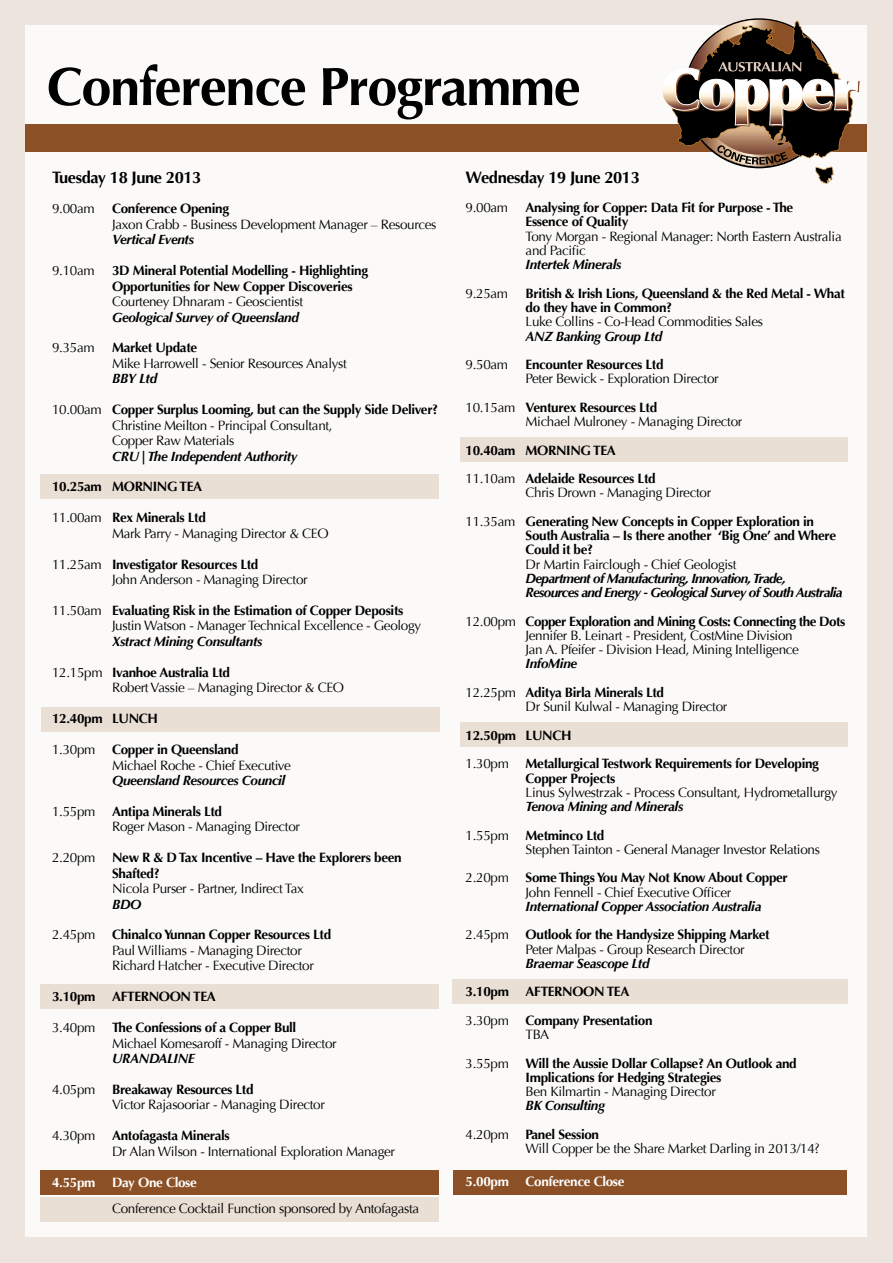
<style>
.page{position:relative;width:893px;height:1263px;background:#ede4dd}
.page>*{position:absolute;margin:0;border:0;box-sizing:border-box;transform-origin:0 0}
.t1{font:700 54px "Optima";letter-spacing:-.025em;color:#000}
.t2{font:700 16.5px "Optima";letter-spacing:-.025em;color:#000}
.t3{font:13.5px/15.5px "Optima";letter-spacing:-.025em;color:#000}
.t4{font:700 13.5px/28.5px "Optima";letter-spacing:-.025em;color:#000}
.t5{font:italic 700 13.5px/28.5px "Optima";letter-spacing:-.025em;color:#000}
.t6{font:italic 700 13.5px/14.2px "Optima";letter-spacing:-.05em;color:#000}
.t7{font:700 13.5px "Optima";letter-spacing:-.025em;color:#fff}
.s1{font-weight:700}
.s2{font-weight:400}
.s3{font-style:italic}
.s4{font-weight:400;font-style:normal}
.s5{font-style:normal}
</style>
<div class="page">
<div style="left:26px;top:26px;width:841px;height:1211px;background:#fff"></div>
<div style="left:40px;top:1197px;width:399px;height:24px;background:#eadfd5"></div>
<div style="left:41px;top:475px;width:398px;height:24px;background:#eadfd5"></div>
<div style="left:26px;top:124px;width:841px;height:27px;background:#8c5027"></div>
<svg style="left:661px;top:18px;width:199px;height:166px"></svg>
<div style="left:42px;top:707px;width:398px;height:24px;background:#eadfd5"></div>
<div style="left:41px;top:984px;width:398px;height:25px;background:#eadfd5"></div>
<div style="left:40px;top:1170px;width:399px;height:25px;background:#8c5027"></div>
<div style="left:460px;top:437px;width:388px;height:24px;background:#eadfd5"></div>
<div style="left:460px;top:722px;width:388px;height:24px;background:#eadfd5"></div>
<div style="left:452px;top:979px;width:396px;height:24px;background:#eadfd5"></div>
<div style="left:453px;top:1170px;width:393px;height:24px;background:#8c5027"></div>
<h1 class="t1" style="left:47px;top:55px;width:535px">Conference Programme</h1>
<p class="t2" style="left:52px;top:168px;width:151px">Tuesday 18 June 2013</p>
<p class="t3" style="left:52px;top:201px;width:44px">9.00am</p>
<p class="t4" style="left:112px;top:195px;width:119px">Conference Opening</p>
<p class="t3" style="left:112px;top:217px;width:326px">Jaxon Crabb - Business Development Manager – Resources</p>
<p class="t5" style="left:112px;top:226px;width:83px">Vertical Events</p>
<p class="t3" style="left:52px;top:263px;width:44px">9.10am</p>
<p class="t4" style="left:112px;top:263px;width:257px;line-height:15.5px">3D Mineral Potential Modelling - Highlighting<br>Opportunities for New Copper Discoveries</p>
<p class="t3" style="left:112px;top:294px;width:193px">Courteney Dhnaram - Geoscientist</p>
<p class="t5" style="left:112px;top:303px;width:188px">Geological Survey of Queensland</p>
<p class="t3" style="left:52px;top:340px;width:44px">9.35am</p>
<p class="t4" style="left:112px;top:334px;width:87px">Market Update</p>
<p class="t3" style="left:112px;top:356px;width:236px">Mike Harrowell - Senior Resources Analyst</p>
<p class="t5" style="left:112px;top:365px;width:47px">BBY Ltd</p>
<p class="t3" style="left:112px;top:402px;width:328px;text-indent:-60px">10.00am <span class="s1">Copper Surplus Looming, but can the Supply Side Deliver?<br></span>Christine Meilton - Principal Consultant,<br>Copper Raw Materials</p>
<p class="t5" style="left:112px;top:442px;width:187px">CRU | The Independent Authority</p>
<p class="t4" style="left:52px;top:473px;width:152px">10.25am MORNING TEA</p>
<p class="t3" style="left:112px;top:510px;width:218px;text-indent:-60px">11.00am <span class="s1">Rex Minerals Ltd<br></span>Mark Parry - Managing Director &amp; CEO</p>
<p class="t3" style="left:112px;top:557px;width:197px;text-indent:-60px">11.25am <span class="s1">Investigator Resources Ltd<br></span>John Anderson - Managing Director</p>
<p class="t3" style="left:112px;top:603px;width:311px;text-indent:-60px">11.50am <span class="s1">Evaluating Risk in the Estimation of Copper Deposits<br></span>Justin Watson - Manager Technical Excellence - Geology</p>
<p class="t5" style="left:112px;top:627px;width:152px">Xstract Mining Consultants</p>
<p class="t3" style="left:112px;top:665px;width:233px;text-indent:-60px">12.15pm <span class="s1">Ivanhoe Australia Ltd<br></span>Robert Vassie – Managing Director &amp; CEO</p>
<p class="t4" style="left:52px;top:704px;width:107px">12.40pm LUNCH</p>
<p class="t3" style="left:112px;top:742px;width:180px;text-indent:-60px">1.30pm <span class="s1">Copper in Queensland<br></span>Michael Roche - Chief Executive</p>
<p class="t5" style="left:112px;top:766px;width:175px">Queensland Resources Council</p>
<p class="t3" style="left:112px;top:804px;width:189px;text-indent:-60px">1.55pm <span class="s1">Antipa Minerals Ltd<br></span>Roger Mason - Managing Director</p>
<p class="t4" style="left:112px;top:850px;width:291px;line-height:15.5px;text-indent:-60px"><span class="s2">2.20pm</span> New R &amp; D Tax Incentive – Have the Explorers been<br>Shafted?</p>
<p class="t3" style="left:112px;top:881px;width:193px">Nicola Purser - Partner, Indirect Tax</p>
<p class="t5" style="left:112px;top:890px;width:31px">BDO</p>
<p class="t3" style="left:112px;top:927px;width:221px;text-indent:-60px">2.45pm <span class="s1">Chinalco Yunnan Copper Resources Ltd<br></span>Paul Williams - Managing Director<br>Richard Hatcher - Executive Director</p>
<p class="t4" style="left:52px;top:982px;width:165px">3.10pm AFTERNOON TEA</p>
<p class="t3" style="left:112px;top:1020px;width:226px;text-indent:-60px">3.40pm <span class="s1">The Confessions of a Copper Bull<br></span>Michael Komesaroff - Managing Director</p>
<p class="t5" style="left:112px;top:1044px;width:84px">URANDALINE</p>
<p class="t3" style="left:112px;top:1082px;width:214px;text-indent:-60px">4.05pm <span class="s1">Breakaway Resources Ltd<br></span>Victor Rajasooriar - Managing Director</p>
<p class="t3" style="left:112px;top:1128px;width:284px;text-indent:-60px">4.30pm <span class="s1">Antofagasta Minerals<br></span>Dr Alan Wilson - International Exploration Manager</p>
<p class="t7" style="left:52px;top:1174px;width:146px">4.55pm Day One Close</p>
<p class="t3" style="left:112px;top:1200px;width:309px">Conference Cocktail Function sponsored by Antofagasta</p>
<p class="t2" style="left:466px;top:168px;width:176px">Wednesday 19 June 2013</p>
<p class="t3" style="left:466px;top:200px;width:44px">9.00am</p>
<p class="t4" style="left:526px;top:201px;width:269px;line-height:14.2px">Analysing for Copper: Data Fit for Purpose - The<br>Essence of Quality</p>
<p class="t3" style="left:526px;top:229px;width:318px;line-height:14.2px">Tony Morgan - Regional Manager: North Eastern Australia and Pacific</p>
<p class="t5" style="left:526px;top:250px;width:97px">Intertek Minerals</p>
<p class="t3" style="left:466px;top:286px;width:44px">9.25am</p>
<p class="t4" style="left:526px;top:286px;width:321px;line-height:14.2px">British &amp; Irish Lions, Queensland &amp; the Red Metal - What do they have in Common?</p>
<p class="t3" style="left:526px;top:314px;width:239px">Luke Collins - Co-Head Commodities Sales</p>
<p class="t5" style="left:526px;top:322px;width:138px">ANZ Banking Group Ltd</p>
<p class="t3" style="left:466px;top:357px;width:44px">9.50am</p>
<p class="t4" style="left:526px;top:350px;width:139px">Encounter Resources Ltd</p>
<p class="t3" style="left:466px;top:365px;width:255px;line-height:28.5px;text-indent:60px">Peter Bewick - Exploration Director<br>10.15am <span class="s1">Venturex Resources Ltd</span></p>
<p class="t3" style="left:526px;top:414px;width:218px">Michael Mulroney - Managing Director</p>
<p class="t4" style="left:466px;top:436px;width:192px">10.40am MORNING TEA<br><span class="s2">11.10am</span> Adelaide Resources Ltd</p>
<p class="t4" style="left:466px;top:479px;width:350px;text-indent:60px"><span class="s2">Chris Drown - Managing Director<br>11.35am</span> Generating New Concepts in Copper Exploration in</p>
<p class="t4" style="left:526px;top:529px;width:312px;line-height:14.2px">South Australia – Is there another ‘Big One’ and Where<br>Could it be?</p>
<p class="t3" style="left:526px;top:556px;width:212px">Dr Martin Fairclough - Chief Geologist</p>
<p class="t6" style="left:526px;top:571px;width:319px">Department of Manufacturing, Innovation, Trade,<br>Resources and Energy - Geological Survey of South Australia</p>
<p class="t3" style="left:526px;top:614px;width:321px;line-height:14.2px;text-indent:-60px">12.00pm <span class="s1">Copper Exploration and Mining Costs: Connecting the Dots<br></span>Jennifer B. Leinart - President, CostMine Division<br>Jan A. Pfeifer - Division Head, Mining Intelligence</p>
<p class="t4" style="left:466px;top:650px;width:200px;text-indent:60px"><span class="s3">InfoMine<br></span><span class="s2">12.25pm</span> Aditya Birla Minerals Ltd</p>
<p class="t3" style="left:526px;top:699px;width:203px">Dr Sunil Kulwal - Managing Director</p>
<p class="t4" style="left:466px;top:721px;width:355px">12.50pm LUNCH<br><span class="s2">1.30pm</span> Metallurgical Testwork Requirements for Developing</p>
<p class="t4" style="left:526px;top:764px;width:91px">Copper Projects</p>
<p class="t3" style="left:526px;top:785px;width:313px">Linus Sylwestrzak - Process Consultant, Hydrometallurgy</p>
<p class="t5" style="left:466px;top:792px;width:219px;text-indent:60px">Tenova Mining and Minerals<br><span class="s4">1.55pm</span> <span class="s5">Metminco Ltd</span></p>
<p class="t3" style="left:466px;top:835px;width:356px;line-height:28.5px;text-indent:60px">Stephen Tainton - General Manager Investor Relations<br>2.20pm <span class="s1">Some Things You May Not Know About Copper</span></p>
<p class="t3" style="left:526px;top:884px;width:207px">John Fennell - Chief Executive Officer</p>
<p class="t5" style="left:466px;top:892px;width:306px;text-indent:60px">International Copper Association Australia<br><span class="s4">2.45pm</span> <span class="s5">Outlook for the Handysize Shipping Market</span></p>
<p class="t3" style="left:526px;top:941px;width:221px">Peter Malpas - Group Research Director</p>
<p class="t5" style="left:526px;top:949px;width:125px">Braemar Seascope Ltd</p>
<p class="t4" style="left:466px;top:978px;width:188px">3.10pm AFTERNOON TEA<br><span class="s2">3.30pm</span> Company Presentation</p>
<p class="t4" style="left:466px;top:1020px;width:333px;text-indent:60px"><span class="s2">TBA<br>3.55pm</span> Will the Aussie Dollar Collapse? An Outlook and</p>
<p class="t4" style="left:526px;top:1063px;width:197px">Implications for Hedging Strategies</p>
<p class="t3" style="left:526px;top:1084px;width:192px">Ben Kilmartin - Managing Director</p>
<p class="t5" style="left:466px;top:1092px;width:141px;text-indent:60px">BK Consulting<br><span class="s4">4.20pm</span> <span class="s5">Panel Session</span></p>
<p class="t3" style="left:526px;top:1141px;width:296px">Will Copper be the Share Market Darling in 2013/14?</p>
<p class="t7" style="left:466px;top:1173px;width:160px">5.00pm Conference Close</p>
</div>
